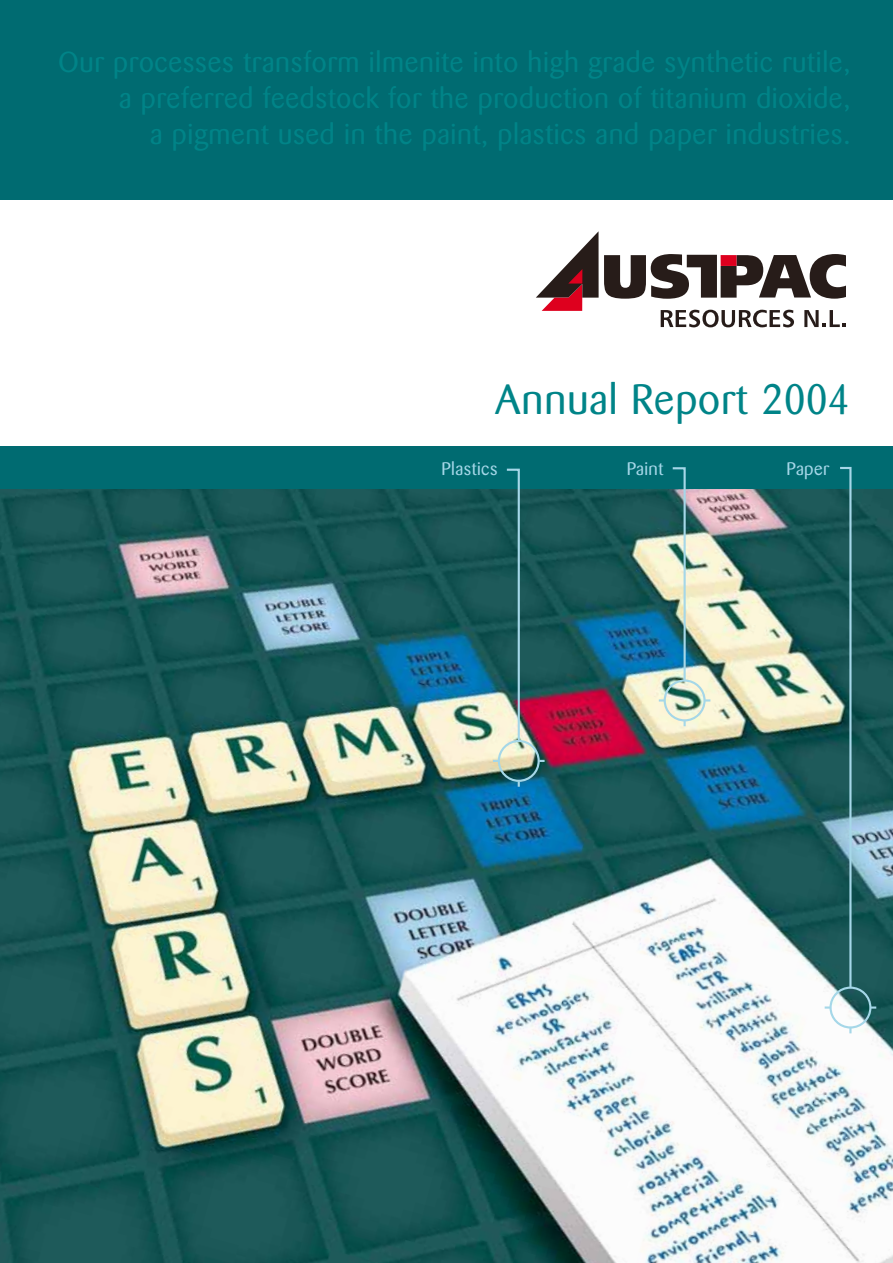
<style>
.page{position:relative;width:893px;height:1263px;background:#fff}
.page>*{position:absolute;margin:0;border:0;box-sizing:border-box;transform-origin:0 0}
.t1{font:42px "Barmeno";letter-spacing:.025em;color:#008488}
.t2{font:28.5px/36px "Barmeno";letter-spacing:.025em;color:#008488;text-align:right}
.t3{font:18px "Barmeno";letter-spacing:.025em;color:#a5d7e8}
</style>
<div class="page">
<img style="left:0;top:489px;width:893px;height:774px">
<div style="left:0;top:446px;width:893px;height:43px;background:#006b71"></div>
<svg style="left:536px;top:231px;width:310px;height:96px"></svg>
<img style="left:671px;top:467px;width:16px;height:216px">
<div style="left:0;top:0;width:893px;height:200px;background:#006b71"></div>
<svg style="left:838px;top:466px;width:15px;height:524px"></svg>
<div style="left:829px;top:986px;width:42px;height:42px;border:2px solid #a5d7e8;border-radius:50%"></div>
<svg style="left:825px;top:1006px;width:5px;height:3px"></svg>
<svg style="left:871px;top:1006px;width:5px;height:3px"></svg>
<svg style="left:505px;top:468px;width:16px;height:275px"></svg>
<div style="left:664px;top:679px;width:42px;height:42px;border:2px solid #a5d7e8;border-radius:50%"></div>
<svg style="left:683px;top:721px;width:3px;height:5px"></svg>
<div style="left:498px;top:740px;width:42px;height:42px;border:2px solid #a5d7e8;border-radius:50%"></div>
<svg style="left:518px;top:781px;width:2px;height:6px"></svg>
<svg style="left:539px;top:760px;width:6px;height:2px"></svg>
<p class="t2" style="left:59px;top:45px;width:793px">Our processes transform ilmenite into high grade synthetic rutile, a preferred feedstock for the production of titanium dioxide,<br>a pigment used in the paint, plastics and paper industries.</p>
<h1 class="t1" style="left:495px;top:375px;width:357px">Annual Report 2004</h1>
<p class="t3" style="left:441px;top:458px;width:58px">Plastics</p>
<p class="t3" style="left:627px;top:458px;width:38px">Paint</p>
<p class="t3" style="left:786px;top:458px;width:44px">Paper</p>
</div>
